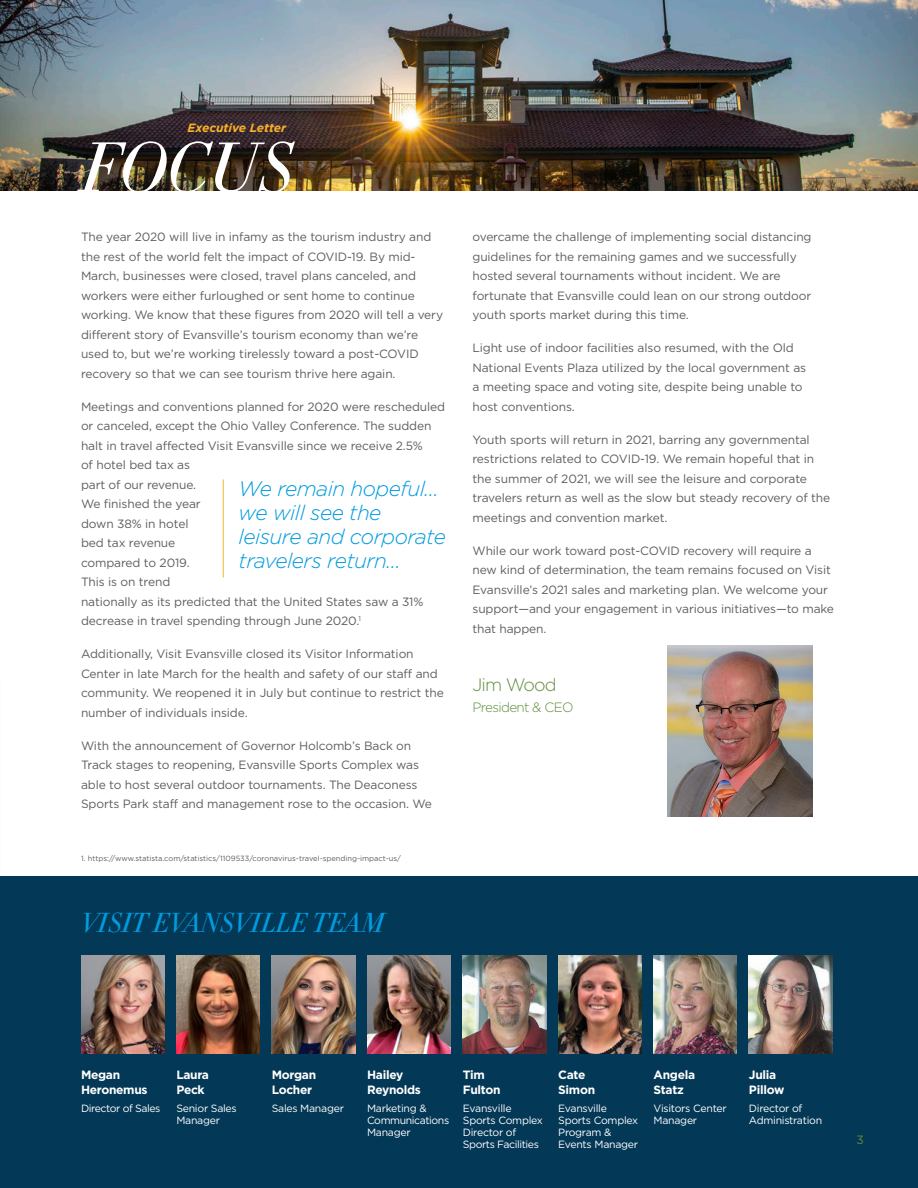
<style>
.page{position:relative;width:918px;height:1188px;background:#fff}
.page>*{position:absolute;margin:0;border:0;box-sizing:border-box;transform-origin:0 0}
.t1{font:italic 300 69px "Didot HTF 06";letter-spacing:-.01em;color:#fff}
.t2{font:italic 300 27px "Didot HTF 06";letter-spacing:-.01em;color:#009bde}
.t3{font:italic 300 21px/24px "Gotham";letter-spacing:-.025em;color:#009bde}
.t4{font:300 18px "Gotham";letter-spacing:-.05em;color:#638e3d}
.t5{font:300 13.5px "Gotham";letter-spacing:-.05em;color:#638e3d}
.t6{font:12px/19.5px "Gotham";letter-spacing:-.01em;color:#5d5e60}
.t7{font:700 12px/15px "Gotham";letter-spacing:-.025em;color:#fff}
.t8{font:italic 700 12px "Gotham";color:#fcb028}
.Contact_Info__Websit{font:12px "Gotham";color:#638e3d}
.t9{font:10.5px/12px "Gotham";letter-spacing:-.025em;color:#fff}
.t10{font:7.5px "Gotham";color:#5d5e60}
</style>
<div class="page">
<img style="left:0;top:0;width:918px;height:191px">
<div style="left:0;top:876px;width:918px;height:312px;background:#033856"></div>
<img style="left:81px;top:955px;width:83px;height:99px">
<img style="left:176px;top:955px;width:84px;height:99px">
<img style="left:272px;top:955px;width:83px;height:99px">
<img style="left:367px;top:955px;width:83px;height:99px">
<img style="left:463px;top:955px;width:83px;height:99px">
<img style="left:558px;top:955px;width:84px;height:99px">
<img style="left:654px;top:955px;width:83px;height:99px">
<img style="left:749px;top:955px;width:83px;height:99px">
<hr style="left:223px;top:479px;width:1px;height:98px;background:#f4b431">
<img style="left:668px;top:645px;width:144px;height:172px">
<p class="t8" style="left:188px;top:119px;width:100px">Executive Letter</p>
<p class="t1" style="left:81px;top:124px;width:214px">FOCUS</p>
<p class="t6" style="left:81px;top:227px;width:364px">The year 2020 will live in infamy as the tourism industry and the rest of the world felt the impact of COVID-19. By mid-March, businesses were closed, travel plans canceled, and workers were either furloughed or sent home to continue working. We know that these figures from 2020 will tell a very different story of Evansville’s tourism economy than we’re used to, but we’re working tirelessly toward a post-COVID recovery so that we can see tourism thrive here again.</p>
<p class="t6" style="left:81px;top:396px;width:366px">Meetings and conventions planned for 2020 were rescheduled or canceled, except the Ohio Valley Conference. The sudden halt in travel affected Visit Evansville since we receive 2.5%<br>of hotel bed tax as<br>part of our revenue.<br>We finished the year<br>down 38% in hotel<br>bed tax revenue<br>compared to 2019.<br>This is on trend<br>nationally as its predicted that the United States saw a 31% decrease in travel spending through June 2020.<sup>1</sup></p>
<p class="t6" style="left:81px;top:644px;width:364px">Additionally, Visit Evansville closed its Visitor Information Center in late March for the health and safety of our staff and community. We reopened it in July but continue to restrict the number of individuals inside.</p>
<p class="t6" style="left:81px;top:735px;width:352px">With the announcement of Governor Holcomb’s Back on Track stages to reopening, Evansville Sports Complex was able to host several outdoor tournaments. The Deaconess Sports Park staff and management rose to the occasion. We</p>
<p class="t3" style="left:239px;top:476px;width:209px">We remain hopeful… we will see the leisure and corporate travelers return…</p>
<p class="t10" style="left:81px;top:854px;width:322px">1. https://www.statista.com/statistics/1109533/coronavirus-travel-spending-impact-us/</p>
<p class="t2" style="left:81px;top:906px;width:305px">VISIT EVANSVILLE TEAM</p>
<p class="t6" style="left:473px;top:227px;width:341px">overcame the challenge of implementing social distancing guidelines for the remaining games and we successfully hosted several tournaments without incident. We are fortunate that Evansville could lean on our strong outdoor youth sports market during this time.</p>
<p class="t6" style="left:473px;top:338px;width:335px">Light use of indoor facilities also resumed, with the Old National Events Plaza utilized by the local government as a meeting space and voting site, despite being unable to host conventions.</p>
<p class="t6" style="left:473px;top:429px;width:359px">Youth sports will return in 2021, barring any governmental restrictions related to COVID-19. We remain hopeful that in the summer of 2021, we will see the leisure and corporate travelers return as well as the slow but steady recovery of the meetings and convention market.</p>
<p class="t6" style="left:473px;top:540px;width:363px">While our work toward post-COVID recovery will require a new kind of determination, the team remains focused on Visit Evansville’s 2021 sales and marketing plan. We welcome your support—and your engagement in various initiatives—to make that happen.</p>
<p class="t4" style="left:472px;top:674px;width:86px">Jim Wood</p>
<p class="t5" style="left:472px;top:699px;width:103px">President &amp; CEO</p>
<p class="t7" style="left:81px;top:1067px;width:68px">Megan<br>Heronemus</p>
<p class="t9" style="left:81px;top:1102px;width:81px">Director of Sales</p>
<p class="t7" style="left:176px;top:1067px;width:34px">Laura<br>Peck</p>
<p class="t9" style="left:176px;top:1102px;width:62px">Senior Sales<br>Manager</p>
<p class="t7" style="left:272px;top:1067px;width:46px">Morgan<br>Locher</p>
<p class="t9" style="left:272px;top:1102px;width:74px">Sales Manager</p>
<p class="t7" style="left:367px;top:1067px;width:55px">Hailey<br>Reynolds</p>
<p class="t9" style="left:367px;top:1102px;width:84px">Marketing &amp;<br>Communications<br>Manager</p>
<p class="t7" style="left:463px;top:1067px;width:39px">Tim<br>Fulton</p>
<p class="t9" style="left:463px;top:1102px;width:82px">Evansville<br>Sports Complex<br>Director of<br>Sports Facilities</p>
<p class="t7" style="left:558px;top:1067px;width:38px">Cate<br>Simon</p>
<p class="t9" style="left:558px;top:1102px;width:82px">Evansville<br>Sports Complex<br>Program &amp;<br>Events Manager</p>
<p class="t7" style="left:654px;top:1067px;width:43px">Angela<br>Statz</p>
<p class="t9" style="left:654px;top:1102px;width:75px">Visitors Center<br>Manager</p>
<p class="t7" style="left:749px;top:1067px;width:37px">Julia<br>Pillow</p>
<p class="t9" style="left:749px;top:1102px;width:75px">Director of<br>Administration</p>
<p class="Contact_Info__Websit" style="left:857px;top:1133px;width:9px">3</p>
</div>
